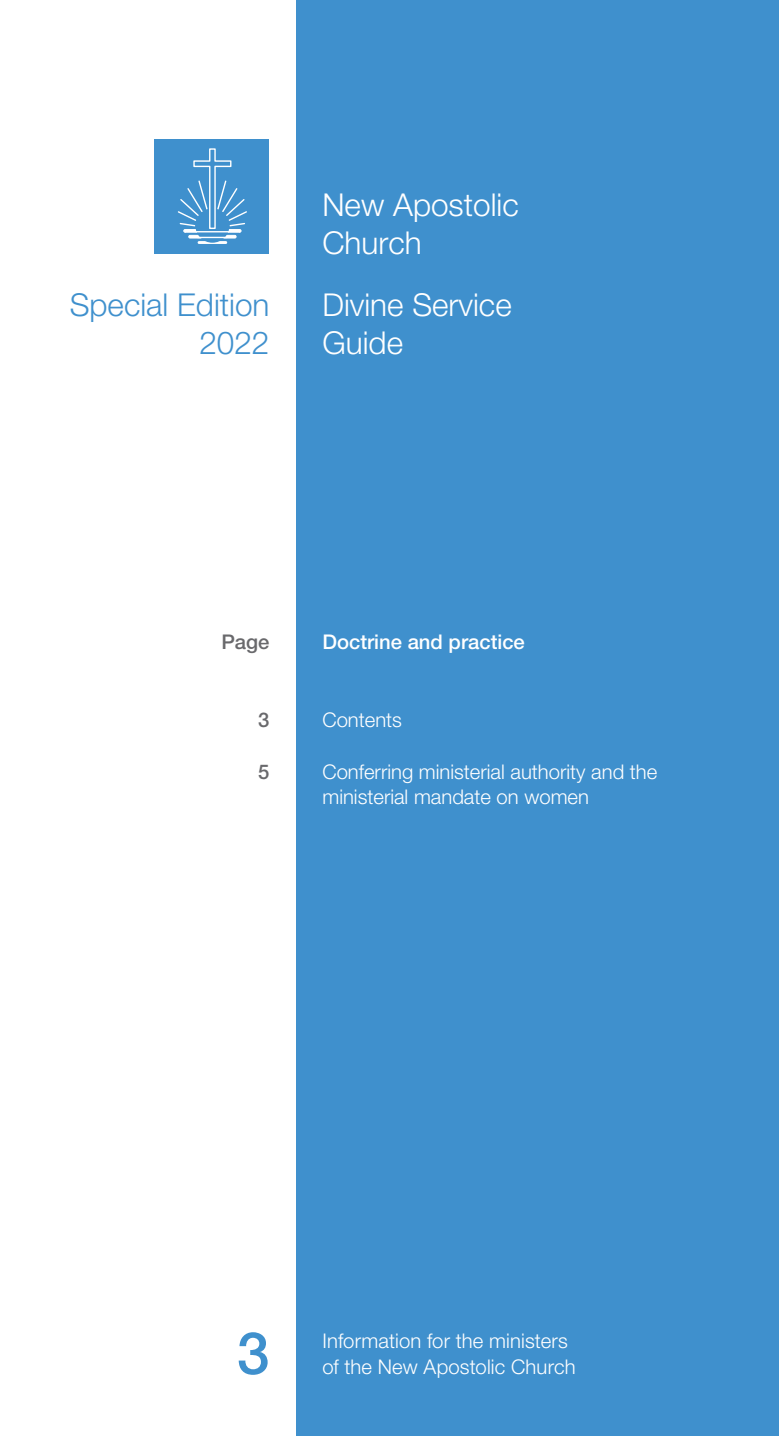
<style>
.page{position:relative;width:779px;height:1436px;background:#fff}
.page>*{position:absolute;margin:0;border:0;box-sizing:border-box;transform-origin:0 0}
.t1{font:500 58.5px "Helvetica Neue LTW1 G";color:#3f90cd}
.t2{font:300 31.5px/38.2px "Helvetica Neue LTW1 G";color:#fff}
.t3{font:300 31.5px/38.2px "Helvetica Neue LTW1 G";color:#3f90cd;text-align:right}
.t4{font:300 20.25px/25.9px "Helvetica Neue LTW1 G";color:#fff}
.t5{font:500 20.25px "Helvetica Neue LTW1 G";color:#fff}
.t6{font:500 20.25px "Helvetica Neue LTW1 G";color:#69696c}
</style>
<div class="page">
<div style="left:297px;top:0;width:481px;height:1435px;background:#3f90cd"></div>
<div style="left:154px;top:139px;width:115px;height:115px;background:#3f90cd"></div>
<svg style="left:177px;top:148px;width:70px;height:96px"></svg>
<hr style="left:197px;top:237px;width:30px;height:1px;background:#fff">
<hr style="left:196px;top:231px;width:32px;height:1px;background:#fff">
<h2 class="t3" style="left:70px;top:285px;width:201px">Special Edition<br>2022</h2>
<h2 class="t2" style="left:322px;top:185px;width:198px">New Apostolic<br>Church</h2>
<h2 class="t2" style="left:322px;top:285px;width:191px">Divine Service<br>Guide</h2>
<p class="t6" style="left:221px;top:629px;width:50px">Page</p>
<p class="t6" style="left:258px;top:707px;width:13px">3</p>
<p class="t6" style="left:258px;top:759px;width:13px">5</p>
<p class="t5" style="left:322px;top:629px;width:204px">Doctrine and practice</p>
<p class="t4" style="left:322px;top:706px;width:81px">Contents</p>
<p class="t4" style="left:322px;top:758px;width:336px">Conferring ministerial authority and the ministerial mandate on women</p>
<h1 class="t1" style="left:237px;top:1317px;width:34px">3</h1>
<p class="t4" style="left:322px;top:1327px;width:254px">Information for the ministers of the New Apostolic Church</p>
</div>
